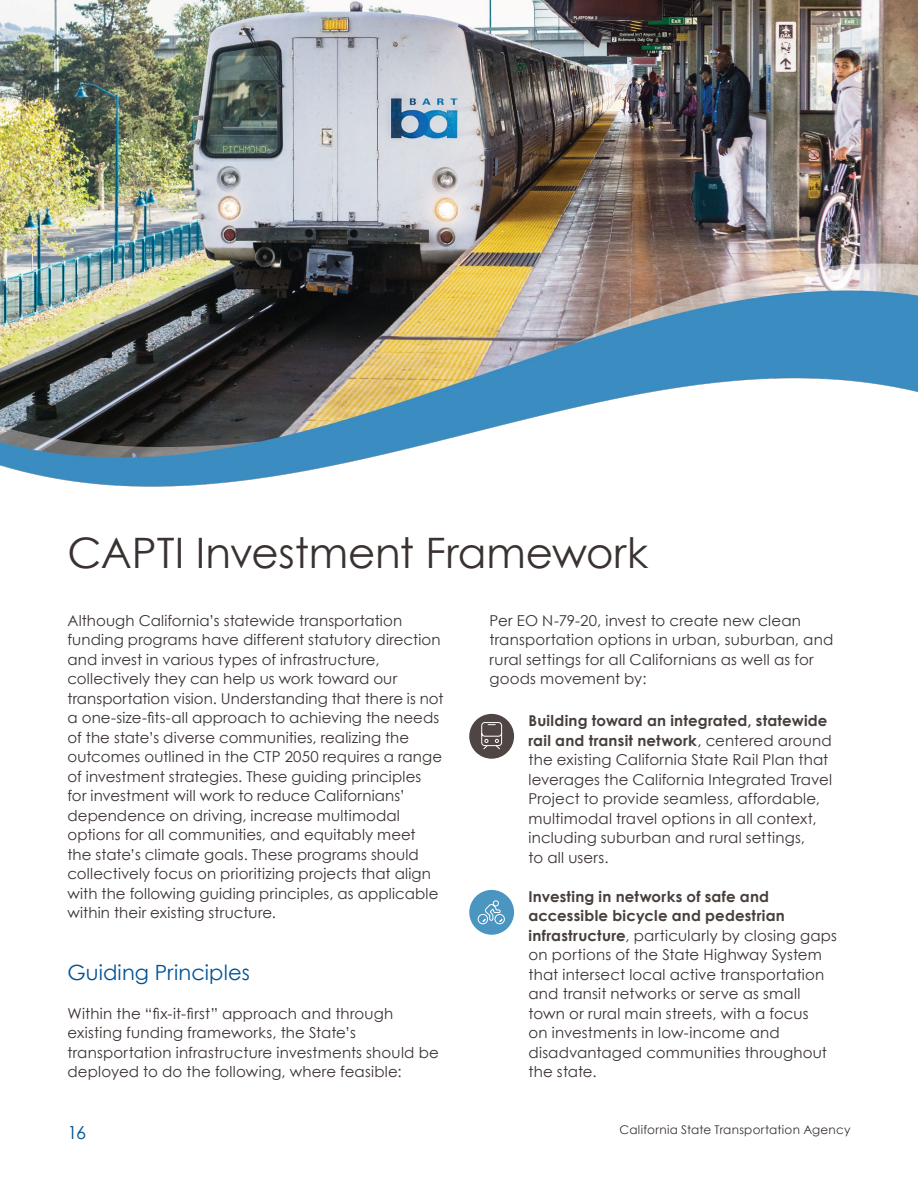
<style>
.page{position:relative;width:918px;height:1188px;background:#fff}
.page>*{position:absolute;margin:0;border:0;box-sizing:border-box;transform-origin:0 0}
.Section_Headers{font:42px "Century Gothic";letter-spacing:-.005em;color:#3a3230}
.Subhead{font:21px "Century Gothic";letter-spacing:.005em;color:#005295}
.t1{font:18px "Century Gothic";color:#005295}
.Body{font:15px/19.5px "Century Gothic";letter-spacing:.01em;color:#3a3230}
.Body__indent{font:15px/19.5px "Century Gothic";letter-spacing:.01em;color:#3a3230}
.t2{font:12px "Century Gothic";letter-spacing:.02em;color:#3a3230}
.s1{font-weight:700;color:#473f3c}
</style>
<div class="page">
<img style="left:0;top:0;width:918px;height:487px">
<div style="left:469px;top:714px;width:45px;height:45px;background:#4f4543;border-radius:50%"></div>
<svg style="left:481px;top:722px;width:21px;height:28px"></svg>
<div style="left:469px;top:890px;width:45px;height:45px;background:#4b95c1;border-radius:50%"></div>
<svg style="left:477px;top:900px;width:28px;height:25px"></svg>
<p class="Section_Headers" style="left:68px;top:527px;width:582px">CAPTI Investment Framework</p>
<p class="Body" style="left:68px;top:610px;width:377px">Although California’s statewide transportation funding programs have different statutory direction and invest in various types of infrastructure, collectively they can help us work toward our transportation vision. Understanding that there is not a one-size-fits-all approach to achieving the needs of the state’s diverse communities, realizing the outcomes outlined in the CTP 2050 requires a range of investment strategies. These guiding principles for investment will work to reduce Californians’ dependence on driving, increase multimodal options for all communities, and equitably meet the state’s climate goals. These programs should collectively focus on prioritizing projects that align with the following guiding principles, as applicable within their existing structure.</p>
<p class="Subhead" style="left:68px;top:959px;width:184px">Guiding Principles</p>
<p class="Body" style="left:68px;top:1003px;width:373px">Within the “fix-it-first” approach and through existing funding frameworks, the State’s transportation infrastructure investments should be deployed to do the following, where feasible:</p>
<p class="Body" style="left:490px;top:610px;width:345px">Per EO N-79-20, invest to create new clean transportation options in urban, suburban, and rural settings for all Californians as well as for goods movement by:</p>
<p class="Body__indent" style="left:529px;top:711px;width:305px"><span class="s1">Building toward an integrated, statewide rail and transit network</span>, centered around the existing California State Rail Plan that leverages the California Integrated Travel Project to provide seamless, affordable, multimodal travel options in all context, including suburban and rural settings,<br>to all users.</p>
<p class="Body__indent" style="left:529px;top:886px;width:310px"><span class="s1">Investing in networks of safe and accessible bicycle and pedestrian infrastructure</span>, particularly by closing gaps on portions of the State Highway System that intersect local active transportation and transit networks or serve as small town or rural main streets, with a focus<br>on investments in low-income and disadvantaged communities throughout the state.</p>
<p class="t1" style="left:68px;top:1121px;width:20px">16</p>
<p class="t2" style="left:620px;top:1122px;width:232px">California State Transportation Agency</p>
</div>
